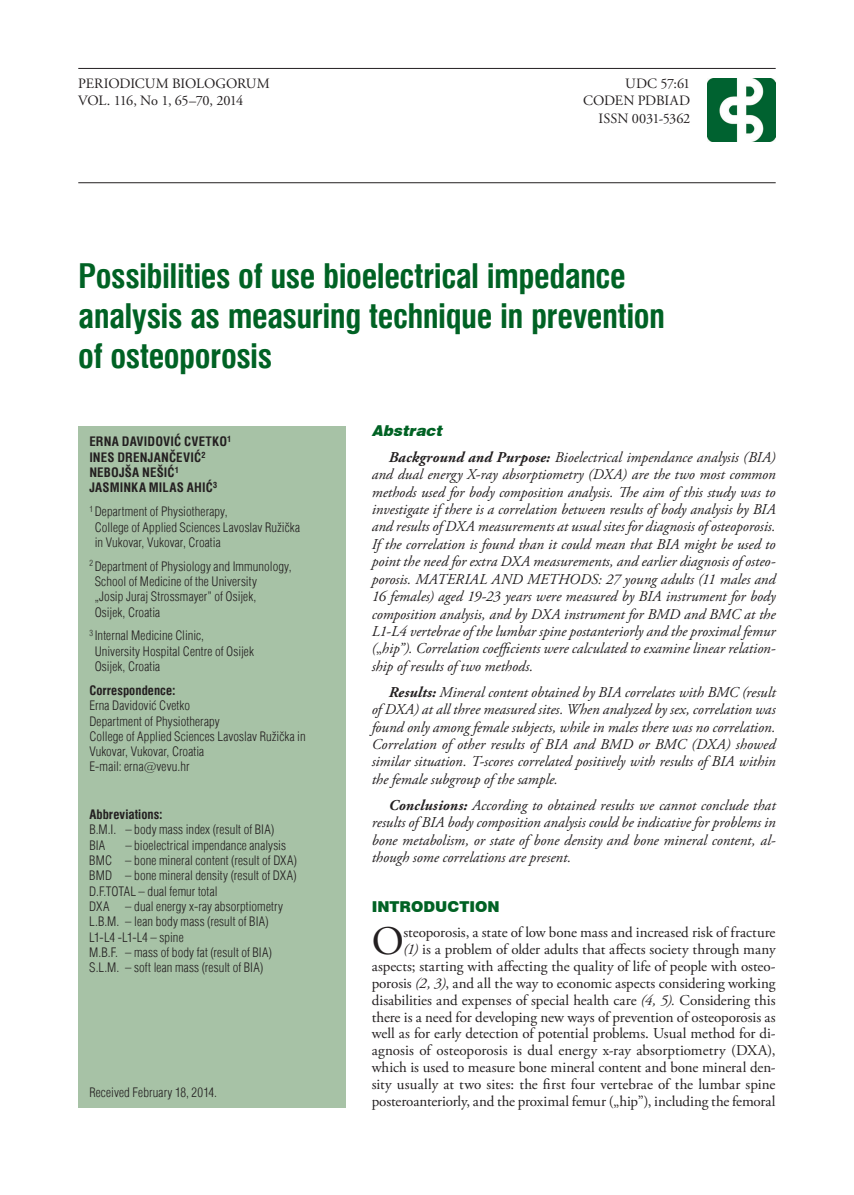
<style>
.page{position:relative;width:854px;height:1195px;background:#fff}
.page>*{position:absolute;margin:0;border:0;box-sizing:border-box;transform-origin:0 0}
.t1{font:40.5px "Adobe Garamond Pro";color:#231f20}
.t2{font:700 condensed 33px/39.6px "Swiss 721 BT";letter-spacing:-.015em;color:#006224}
.t3{font:italic 15px/17.4px "Adobe Garamond Pro";color:#231f20;text-align:justify}
.t4{font:15px/16.8px "Adobe Garamond Pro";color:#231f20;text-align:right}
.t5{font:900 15px "Swiss 721 BT";color:#006224}
.t6{font:italic 900 15px "Swiss 721 BT";color:#006224}
.t7{font:14.25px/17.4px "Adobe Garamond Pro";letter-spacing:-.02em;color:#231f20;text-align:right}
.t8{font:14.25px "Adobe Garamond Pro";letter-spacing:-.04em;color:#231f20}
.t9{font:12.75px/15.3px "Helvetica Condensed Light HR Normal";letter-spacing:.01em;color:#231f20}
.t10{font:700 condensed 12.75px/15.3px "Helvetica";letter-spacing:.01em;color:#231f20}
.t11{font:700 condensed 12.75px "Swiss 721 BT";letter-spacing:.005em;color:#231f20}
.s1{font-family:"Swiss 721 BT";font-weight:300}
.s2{font-weight:700}
.s3{font-style:normal}
.s4{font-style:italic}
</style>
<div class="page">
<img style="left:708px;top:78px;width:68px;height:63px">
<hr style="left:78px;top:68px;width:698px;height:1px;background:#231f20">
<hr style="left:78px;top:182px;width:698px;height:1px;background:#231f20">
<div style="left:78px;top:426px;width:268px;height:620px;background:#a7c2a6"></div>
<div style="left:78px;top:1044px;width:268px;height:63px;background:#a7c2a6"></div>
<p class="t7" style="left:78px;top:75px;width:193px">PERIODICUM BIOLOGORUM</p>
<p class="t7" style="left:625px;top:75px;width:67px">UDC 57:61</p>
<p class="t8" style="left:78px;top:92px;width:167px">VOL. 116, No 1, 65–70, 2014</p>
<p class="t7" style="left:583px;top:93px;width:109px">CODEN PDBIAD<br>ISSN 0031-5362</p>
<h2 class="t2" style="left:78px;top:256px;width:588px">Possibilities of use bioelectrical impedance analysis as measuring technique in prevention of osteoporosis</h2>
<p class="t10" style="left:89px;top:434px;width:144px">ERNA DAVIDOVIĆ CVETKO<sup>1<br></sup>INES DRENJANČEVIĆ<sup>2<br></sup>NEBOJŠA NEŠIĆ<sup>1<br></sup>JASMINKA MILAS AHIĆ<sup>3</sup></p>
<p class="t9" style="left:95px;top:503px;width:207px;text-indent:-5px"><sup>1</sup> Department of Physiotherapy,<br>College of Applied Sciences Lavoslav Ru`i~ka in Vukovar, Vukovar, Croatia</p>
<p class="t9" style="left:95px;top:558px;width:198px;text-indent:-5px"><sup>2</sup> Department of Physiology and Immunology, School of Medicine of the University<br>„Josip Juraj Strossmayer” of Osijek,<br>Osijek, Croatia</p>
<p class="t9" style="left:95px;top:627px;width:161px;text-indent:-5px"><sup>3</sup> Internal Medicine Clinic,<br>University Hospital Centre of Osijek<br>Osijek, Croatia</p>
<p class="t11" style="left:89px;top:682px;width:88px">Correspondence:</p>
<p class="t9" style="left:89px;top:697px;width:218px">Erna Davidovi} Cvetko<br>Department of Physiotherapy<br>College of Applied Sciences Lavoslav Ru`i~ka in<br>Vukovar, Vukovar, Croatia<br>E-mail: erna<span class="s1">@</span>vevu.hr</p>
<p class="t11" style="left:89px;top:806px;width:75px">Abbreviations:</p>
<p class="t9" style="left:89px;top:821px;width:186px">B.M.I. – body mass index (result of BIA)<br>BIA</p>
<p class="t9" style="left:89px;top:837px;width:209px;text-indent:36px">– bioelectrical impendance analysis BMC – bone mineral content (result of DXA)<br>BMD – bone mineral density (result of DXA)<br>D.F.TOTAL – dual femur total<br>DXA – dual energy x-ray absorptiometry L.B.M. – lean body mass (result of BIA)<br>L1-L4 -L1-L4 – spine<br>M.B.F. – mass of body fat (result of BIA)<br>S.L.M. – soft lean mass (result of BIA)</p>
<p class="t9" style="left:89px;top:1084px;width:129px">Received February 18, 2014.</p>
<p class="t6" style="left:372px;top:421px;width:75px">Abstract</p>
<p class="t3" style="left:372px;top:448px;width:405px;text-indent:17px"><span class="s2">Background and Purpose:</span> Bioelectrical impendance analysis (BIA) and dual energy X-ray absorptiometry (DXA) are the two most common methods used for body composition analysis. The aim of this study was to investigate if there is a correlation between results of body analysis by BIA and results of DXA measurements at usual sites for diagnosis of osteoporosis.<br>If the correlation is found than it could mean that BIA might be used to point the need for extra DXA measurements, and earlier diagnosis of osteo&shy;porosis. MATERIAL AND METHODS: 27 young adults (11 males and 16 females) aged 19-23 years were measured by BIA instrument for body composition analysis, and by DXA instrument for BMD and BMC at the L1-L4 vertebrae of the lumbar spine postanteriorly and the proximal femur (<span class="s3">„</span>hip”). Correlation coefficients were calculated to examine linear relation&shy;ship of results of two methods.</p>
<p class="t3" style="left:372px;top:683px;width:405px;text-indent:17px"><span class="s2">Results:</span> Mineral content obtained by BIA correlates with BMC (result of DXA) at all three measured sites. When analyzed by sex, correlation was found only among female subjects, while in males there was no correlation.<br>Correlation of other results of BIA and BMD or BMC (DXA) showed similar situation. T-scores correlated positively with results of BIA within the female subgroup of the sample.</p>
<p class="t3" style="left:372px;top:796px;width:405px;text-indent:17px"><span class="s2">Conclusions:</span> According to obtained results we cannot conclude that results of BIA body composition analysis could be indicative for problems in bone metabolism, or state of bone density and bone mineral content, al&shy;though some correlations are present.</p>
<p class="t5" style="left:372px;top:897px;width:18px">INTRODUCTION</p>
<h1 class="t1" style="left:372px;top:916px;width:34px">O</h1>
<p class="t4" style="left:372px;top:924px;width:405px">steoporosis, a state of low bone mass and increased risk of fracture<br><span class="s4">(1)</span> is a problem of older adults that affects society through many aspects; starting with affecting the quality of life of people with osteo&shy;porosis <span class="s4">(2, 3)</span>, and all the way to economic aspects considering working disabilities and expenses of special health care <span class="s4">(4, 5).</span> Considering this there is a need for developing new ways of prevention of osteoporosis as well as for early detection of potential problems. Usual method for di&shy;agnosis of osteoporosis is dual energy x-ray absorptiometry (DXA), which is used to measure bone mineral content and bone mineral den&shy;sity usually at two sites: the first four vertebrae of the lumbar spine posteroanteriorly, and the proximal femur („hip”), including the femoral</p>
</div>
